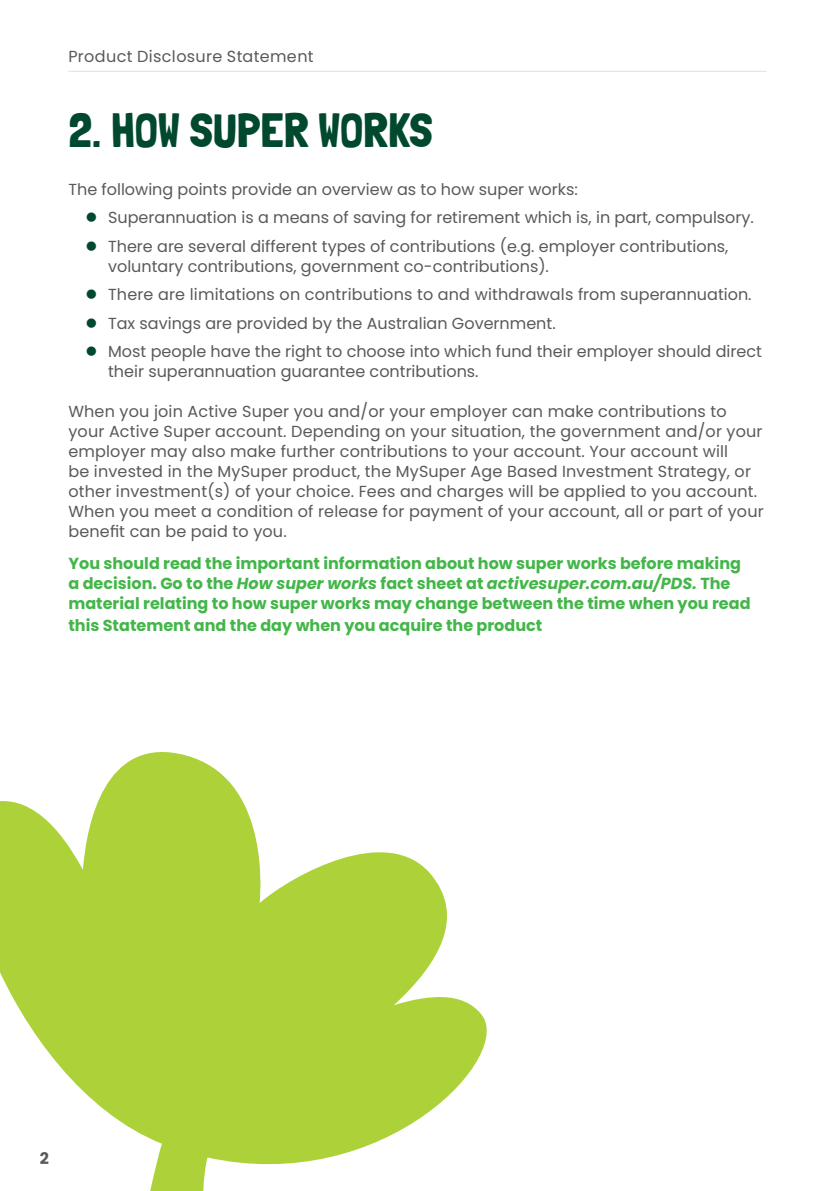
<style>
.page{position:relative;width:840px;height:1191px;background:#fff}
.page>*{position:absolute;margin:0;border:0;box-sizing:border-box;transform-origin:0 0}
.t1{font:48px "Londrina Solid";letter-spacing:-.005em;color:#00492e}
.t2{font:16px/20px "Poppins";letter-spacing:.01em;color:#58595b}
.t3{font:700 16px/20px "Poppins";color:#43b649}
.t4{font:700 16px "Poppins";color:#58595b}
.s1{color:#00492e}
.s2{font-style:italic}
</style>
<div class="page">
<hr style="left:68px;top:71px;width:698px;height:1px;background:#cbe8db">
<svg style="left:0;top:752px;width:486px;height:439px;fill:#add138"></svg>
<p class="t2" style="left:68px;top:47px;width:246px">Product Disclosure Statement</p>
<h1 class="t1" style="left:68px;top:102px;width:366px">2. HOW SUPER WORKS</h1>
<p class="t2" style="left:68px;top:179px;width:510px">The following points provide an overview as to how super works:</p>
<p class="t2" style="left:85px;top:208px;width:669px"><span class="s1">●</span> Superannuation is a means of saving for retirement which is, in part, compulsory.</p>
<p class="t2" style="left:108px;top:236px;width:621px;text-indent:-23px"><span class="s1">●</span> There are several different types of contributions (e.g. employer contributions, voluntary contributions, government co-contributions).</p>
<p class="t2" style="left:85px;top:285px;width:667px"><span class="s1">●</span> There are limitations on contributions to and withdrawals from superannuation.</p>
<p class="t2" style="left:85px;top:313px;width:471px"><span class="s1">●</span> Tax savings are provided by the Australian Government.</p>
<p class="t2" style="left:108px;top:342px;width:655px;text-indent:-23px"><span class="s1">●</span> Most people have the right to choose into which fund their employer should direct their superannuation guarantee contributions.</p>
<p class="t2" style="left:68px;top:401px;width:696px">When you join Active Super you and/or your employer can make contributions to your Active Super account. Depending on your situation, the government and/or your employer may also make further contributions to your account. Your account will<br>be invested in the MySuper product, the MySuper Age Based Investment Strategy, or other investment(s) of your choice. Fees and charges will be applied to you account.<br>When you meet a condition of release for payment of your account, all or part of your benefit can be paid to you.</p>
<p class="t3" style="left:68px;top:553px;width:683px">You should read the important information about how super works before making a decision. Go to the <span class="s2">How super works</span> fact sheet at <span class="s2">activesuper.com.au/PDS.</span> The material relating to how super works may change between the time when you read</p>
<p class="t3" style="left:68px;top:615px;width:475px">this Statement and the day when you acquire the product</p>
<p class="t4" style="left:40px;top:1149px;width:11px">2</p>
</div>
